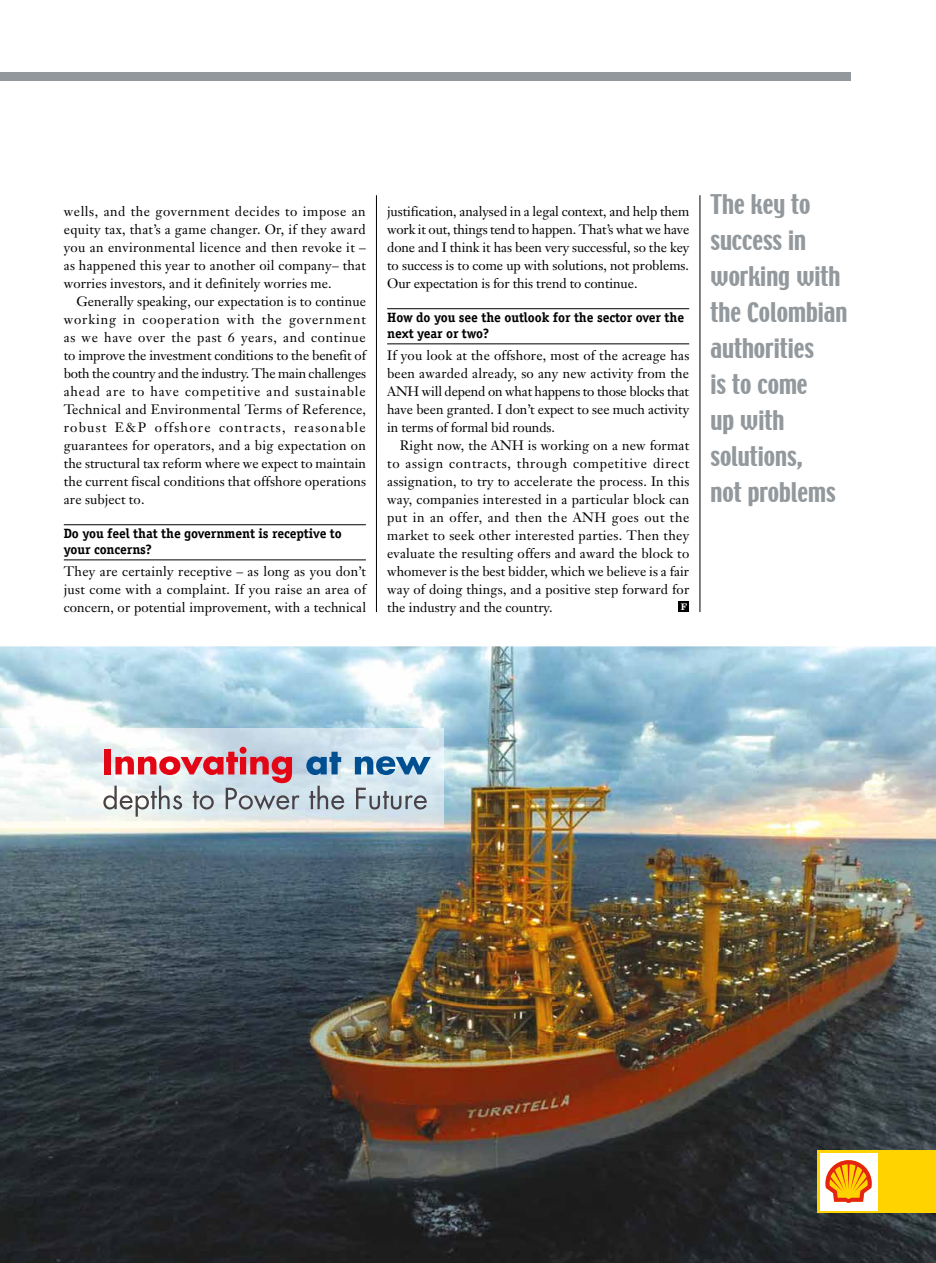
<style>
.page{position:relative;width:936px;height:1263px;background:#fff}
.page>*{position:absolute;margin:0;border:0;box-sizing:border-box;transform-origin:0 0}
.t1{font:24px/36px "Techno";color:#92989c}
.t2{font:13.5px/18px "Janson Text";letter-spacing:.01em;color:#000;text-align:justify}
.t3{font:700 13.5px/16px "Officina Serif";letter-spacing:-.005em;color:#000}
.t4{font:700 9px "New Century Schlbk";color:#fff}
</style>
<div class="page">
<img style="left:0;top:646px;width:935px;height:617px">
<img style="left:0;top:729px;width:443px;height:98px">
<svg style="left:306px;top:752px;width:35px;height:23px"></svg>
<svg style="left:355px;top:756px;width:75px;height:19px"></svg>
<svg style="left:103px;top:747px;width:196px;height:70px;background:#d2b5bc"></svg>
<svg style="left:309px;top:786px;width:35px;height:23px"></svg>
<svg style="left:356px;top:788px;width:71px;height:21px"></svg>
<div style="left:817px;top:1150px;width:118px;height:63px;background:#ffd300"></div>
<div style="left:819px;top:1153px;width:58px;height:58px;background:#fff"></div>
<svg style="left:825px;top:1160px;width:47px;height:43px"></svg>
<div style="left:0;top:72px;width:850px;height:9px;background:#92989c"></div>
<hr style="left:376px;top:195px;width:1px;height:417px;background:#000">
<hr style="left:699px;top:195px;width:1px;height:417px;background:#000">
<hr style="left:64px;top:524px;width:302px;height:1px;background:#000">
<hr style="left:64px;top:560px;width:302px;height:1px;background:#000">
<hr style="left:387px;top:308px;width:302px;height:1px;background:#000">
<hr style="left:387px;top:344px;width:302px;height:1px;background:#000">
<div style="left:678px;top:601px;width:11px;height:11px;background:#000"></div>
<p class="t2" style="left:64px;top:202px;width:303px">wells, and the government decides to impose an equity tax, that’s a game changer. Or, if they award you an environmental licence and then revoke it – as happened this year to another oil company– that worries investors, and it definitely worries me.</p>
<p class="t2" style="left:64px;top:292px;width:304px;text-indent:13px">Generally speaking, our expectation is to continue working in cooperation with the government as we have over the past 6 years, and continue to improve the investment conditions to the benefit of both the country and the industry. The main challenges ahead are to have competitive and sustainable Technical and Environmental Terms of Reference, robust E&amp;P offshore contracts, reasonable guarantees for operators, and a big expectation on the structural tax reform where we expect to maintain the current fiscal conditions that offshore operations are subject to.</p>
<p class="t3" style="left:64px;top:525px;width:279px">Do you feel that the government is receptive to your concerns?</p>
<p class="t2" style="left:64px;top:562px;width:304px">They are certainly receptive – as long as you don’t just come with a complaint. If you raise an area of concern, or potential improvement, with a technical</p>
<p class="t2" style="left:387px;top:202px;width:304px">justification, analysed in a legal context, and help them work it out, things tend to happen. That’s what we have done and I think it has been very successful, so the key to success is to come up with solutions, not problems.<br>Our expectation is for this trend to continue.</p>
<p class="t3" style="left:387px;top:309px;width:298px">How do you see the outlook for the sector over the next year or two?</p>
<p class="t2" style="left:387px;top:346px;width:303px">If you look at the offshore, most of the acreage has been awarded already, so any new activity from the ANH will depend on what happens to those blocks that have been granted. I don’t expect to see much activity in terms of formal bid rounds.</p>
<p class="t2" style="left:387px;top:436px;width:304px;text-indent:13px">Right now, the ANH is working on a new format to assign contracts, through competitive direct assignation, to try to accelerate the process. In this way, companies interested in a particular block can put in an offer, and then the ANH goes out the market to seek other interested parties. Then they evaluate the resulting offers and award the block to whomever is the best bidder, which we believe is a fair way of doing things, and a positive step forward for the industry and the country.</p>
<p class="t4" style="left:680px;top:601px;width:8px">F</p>
<h1 class="t1" style="left:710px;top:188px;width:138px">The key to success in working with the Colombian authorities<br>is to come<br>up with solutions,<br>not problems</h1>
</div>
